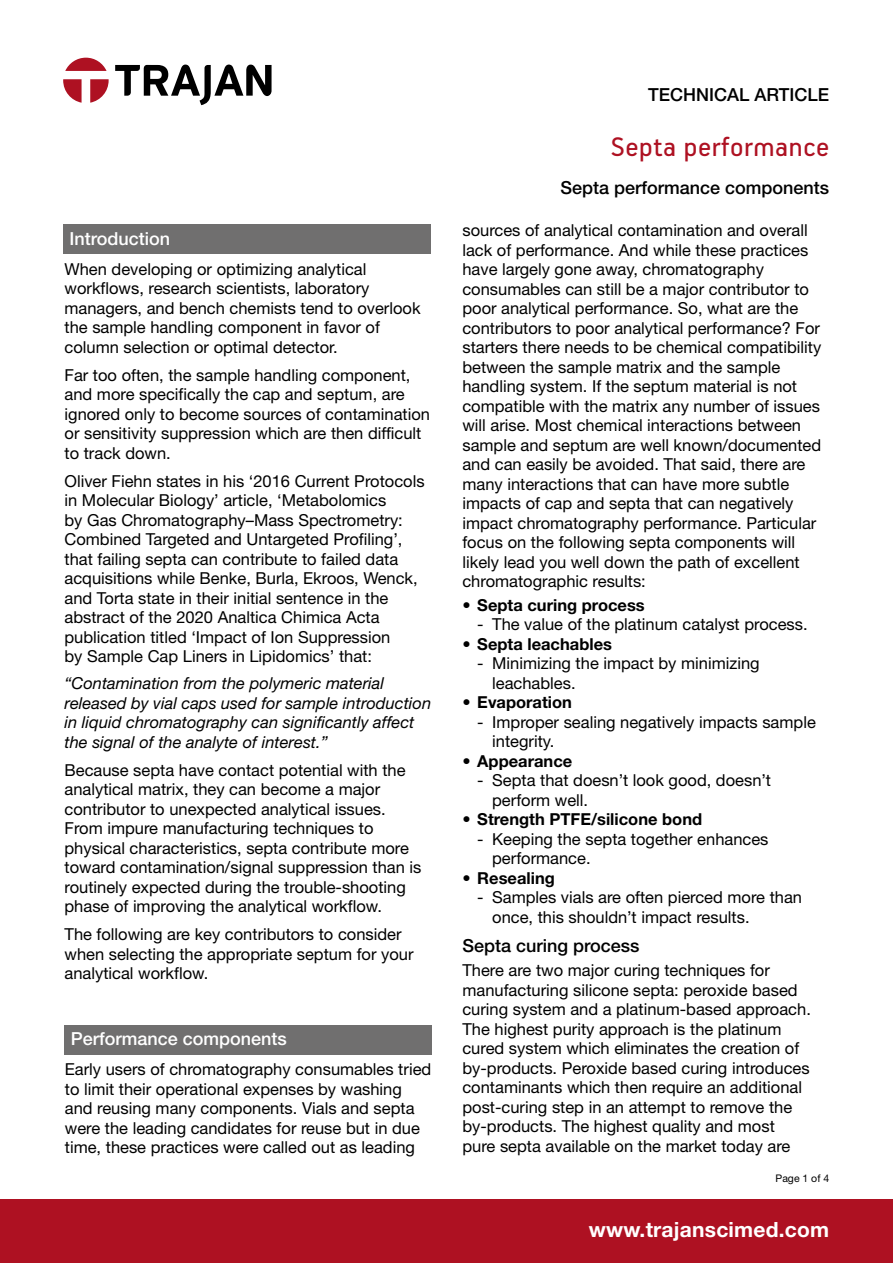
<style>
.page{position:relative;width:893px;height:1263px;background:#fff}
.page>*{position:absolute;margin:0;border:0;box-sizing:border-box;transform-origin:0 0}
.Product_Title_-_Red{font:30px "PF Handbook Pro";letter-spacing:.02em;color:#ae1122}
.t1{font:700 21px "Helvetica Neue LT Std";letter-spacing:.01em;color:#fff}
.Product_Subtitle{font:500 18px "Helvetica Neue LT Std";color:#000}
.Grey_Bar_Heading{font:500 18px "Helvetica Neue LT Std";color:#fff}
.Heading{font:500 18px "Helvetica Neue LT Std";color:#000}
.Text{font:16.5px/19.5px "Helvetica Neue LT Std";color:#000}
.Text-2{font:italic 16.5px/19.5px "Helvetica Neue LT Std";color:#000}
.t2{font:700 16.5px "Helvetica Neue LT Std";color:#000}
.t3{font:10.5px "Helvetica Neue LT Std";color:#000}
</style>
<div class="page">
<div style="left:0;top:1199px;width:893px;height:64px;background:#ae1122"></div>
<svg style="left:115px;top:65px;width:157px;height:40px"></svg>
<svg style="left:65px;top:58px;width:42px;height:13px"></svg>
<svg style="left:90px;top:79px;width:19px;height:24px"></svg>
<svg style="left:63px;top:79px;width:19px;height:24px"></svg>
<div style="left:63px;top:224px;width:368px;height:30px;background:#706f6f"></div>
<div style="left:65px;top:1025px;width:367px;height:29px;background:#706f6f"></div>
<p class="Grey_Bar_Heading" style="left:69px;top:228px;width:102px">Introduction</p>
<p class="Text" style="left:65px;top:259px;width:358px">When developing or optimizing analytical workflows, research scientists, laboratory managers, and bench chemists tend to overlook the sample handling component in favor of column selection or optimal detector.</p>
<p class="Text" style="left:65px;top:365px;width:367px">Far too often, the sample handling component, and more specifically the cap and septum, are ignored only to become sources of contamination or sensitivity suppression which are then difficult to track down.</p>
<p class="Text" style="left:65px;top:471px;width:362px">Oliver Fiehn states in his ‘2016 Current Protocols in Molecular Biology’ article, ‘Metabolomics<br>by Gas Chromatography–Mass Spectrometry:<br>Combined Targeted and Untargeted Profiling’, that failing septa can contribute to failed data acquisitions while Benke, Burla, Ekroos, Wenck, and Torta state in their initial sentence in the abstract of the 2020 Analtica Chimica Acta publication titled ‘Impact of Ion Suppression<br>by Sample Cap Liners in Lipidomics’ that:</p>
<p class="Text-2" style="left:65px;top:673px;width:368px">“Contamination from the polymeric material released by vial caps used for sample introduction in liquid chromatography can significantly affect the signal of the analyte of interest.”</p>
<p class="Text" style="left:65px;top:760px;width:358px">Because septa have contact potential with the analytical matrix, they can become a major contributor to unexpected analytical issues.<br>From impure manufacturing techniques to physical characteristics, septa contribute more toward contamination/signal suppression than is routinely expected during the trouble-shooting phase of improving the analytical workflow.</p>
<p class="Text" style="left:65px;top:924px;width:351px">The following are key contributors to consider when selecting the appropriate septum for your analytical workflow.</p>
<p class="Grey_Bar_Heading" style="left:71px;top:1028px;width:218px">Performance components</p>
<p class="Text" style="left:65px;top:1059px;width:368px">Early users of chromatography consumables tried to limit their operational expenses by washing and reusing many components. Vials and septa were the leading candidates for reuse but in due time, these practices were called out as leading</p>
<p class="Product_Subtitle" style="left:648px;top:84px;width:183px">TECHNICAL ARTICLE</p>
<p class="Product_Title_-_Red" style="left:611px;top:129px;width:219px">Septa performance</p>
<p class="Product_Subtitle" style="left:560px;top:177px;width:270px">Septa performance components</p>
<p class="Text" style="left:462px;top:220px;width:360px">sources of analytical contamination and overall lack of performance. And while these practices have largely gone away, chromatography consumables can still be a major contributor to poor analytical performance. So, what are the contributors to poor analytical performance? For starters there needs to be chemical compatibility between the sample matrix and the sample handling system. If the septum material is not compatible with the matrix any number of issues will arise. Most chemical interactions between sample and septum are well known/documented and can easily be avoided. That said, there are many interactions that can have more subtle impacts of cap and septa that can negatively impact chromatography performance. Particular focus on the following septa components will likely lead you well down the path of excellent chromatographic results:</p>
<p class="t2" style="left:462px;top:595px;width:184px">• Septa curing process</p>
<p class="Text" style="left:477px;top:614px;width:332px">- The value of the platinum catalyst process.</p>
<p class="t2" style="left:462px;top:634px;width:151px">• Septa leachables</p>
<p class="Text" style="left:492px;top:653px;width:269px;text-indent:-15px">- Minimizing the impact by minimizing leachables.</p>
<p class="t2" style="left:462px;top:692px;width:111px">• Evaporation</p>
<p class="Text" style="left:492px;top:712px;width:325px;text-indent:-15px">- Improper sealing negatively impacts sample integrity.</p>
<p class="t2" style="left:462px;top:751px;width:111px">• Appearance</p>
<p class="Text" style="left:492px;top:770px;width:280px;text-indent:-15px">- Septa that doesn’t look good, doesn’t perform well.</p>
<p class="t2" style="left:462px;top:809px;width:241px">• Strength PTFE/silicone bond</p>
<p class="Text" style="left:492px;top:829px;width:278px;text-indent:-15px">- Keeping the septa together enhances performance.</p>
<p class="t2" style="left:462px;top:868px;width:94px">• Resealing</p>
<p class="Text" style="left:492px;top:887px;width:311px;text-indent:-15px">- Samples vials are often pierced more than once, this shouldn’t impact results.</p>
<p class="Heading" style="left:462px;top:935px;width:179px">Septa curing process</p>
<p class="Text" style="left:462px;top:960px;width:350px">There are two major curing techniques for manufacturing silicone septa: peroxide based curing system and a platinum-based approach.<br>The highest purity approach is the platinum cured system which eliminates the creation of by-products. Peroxide based curing introduces contaminants which then require an additional post-curing step in an attempt to remove the by-products. The highest quality and most pure septa available on the market today are</p>
<p class="t3" style="left:775px;top:1172px;width:55px">Page 1 of 4</p>
<p class="t1" style="left:589px;top:1216px;width:242px">www.trajanscimed.com</p>
</div>
